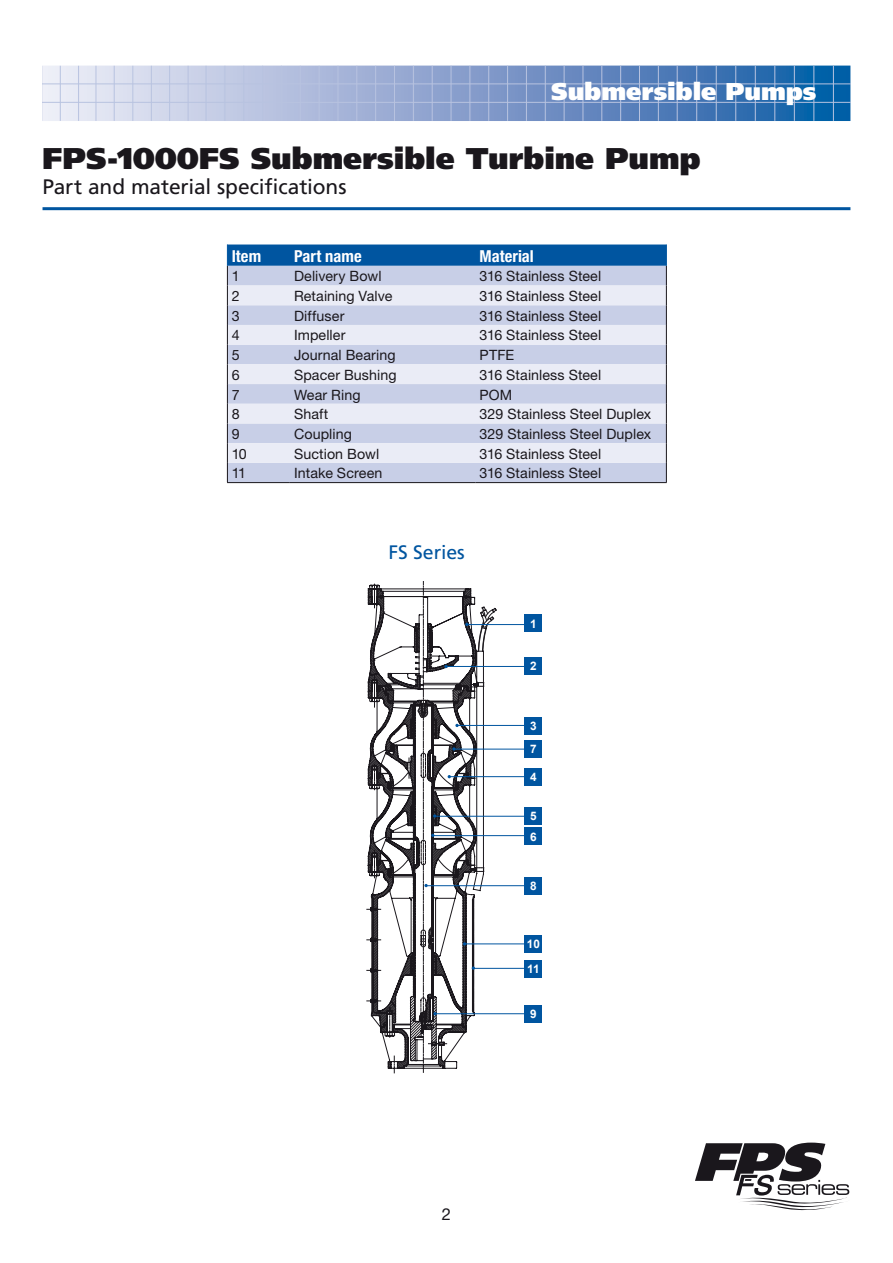
<style>
.page{position:relative;width:893px;height:1263px;background:#fff}
.page>*{position:absolute;margin:0;border:0;box-sizing:border-box;transform-origin:0 0}
.t1{font:900 30px "Frutiger CE";letter-spacing:-.005em;color:#1a171c}
.t2{font:900 24.3px "Frutiger CE";color:#fff}
.t3{font:21px "Frutiger CE";letter-spacing:-.005em;color:#1a171c}
.t4{font:19.5px "Frutiger CE";color:#0055a0}
.t5{font:700 condensed 16.5px "Helvetica Neue LT";color:#fff}
.t6{font:16.5px "Helvetica Neue LT";color:#1a171c}
.t7{font:14.25px "Helvetica Neue LT";letter-spacing:.01em;color:#1a171c}
.t8{font:700 11.7px/24.8px "Arial";color:#fff}
</style>
<div class="page">
<hr style="left:43px;top:207px;width:807px;height:3px;background:#0055a0">
<svg style="left:695px;top:1142px;width:155px;height:69px"></svg>
<svg style="left:227px;top:244px;width:440px;height:238px;background:#c3cfe6"></svg>
<hr style="left:227px;top:482px;width:63px;height:1px;background:#1a171c">
<hr style="left:290px;top:482px;width:185px;height:1px;background:#1a171c">
<hr style="left:475px;top:482px;width:192px;height:1px;background:#1a171c">
<svg style="left:44px;top:66px;width:806px;height:55px;background:#86a3cd"></svg>
<hr style="left:206px;top:66px;width:1px;height:55px;background:#b8c3e0">
<hr style="left:224px;top:66px;width:1px;height:55px;background:#b8c3e0">
<hr style="left:243px;top:66px;width:1px;height:55px;background:#b8c3e0">
<hr style="left:262px;top:66px;width:1px;height:55px;background:#b8c3e0">
<hr style="left:281px;top:66px;width:1px;height:55px;background:#b8c3e0">
<hr style="left:300px;top:66px;width:1px;height:55px;background:#b8c3e0">
<hr style="left:319px;top:66px;width:1px;height:55px;background:#b8c3e0">
<hr style="left:338px;top:66px;width:1px;height:55px;background:#b8c3e0">
<hr style="left:356px;top:66px;width:1px;height:55px;background:#b8c3e0">
<hr style="left:375px;top:66px;width:1px;height:55px;background:#b8c3e0">
<hr style="left:394px;top:66px;width:1px;height:55px;background:#b8c3e0">
<hr style="left:413px;top:66px;width:1px;height:55px;background:#b8c3e0">
<hr style="left:432px;top:66px;width:1px;height:55px;background:#b8c3e0">
<hr style="left:451px;top:66px;width:1px;height:55px;background:#b8c3e0">
<hr style="left:469px;top:66px;width:1px;height:55px;background:#b8c3e0">
<hr style="left:488px;top:66px;width:1px;height:55px;background:#b8c3e0">
<hr style="left:507px;top:66px;width:1px;height:55px;background:#b8c3e0">
<hr style="left:526px;top:66px;width:1px;height:55px;background:#b8c3e0">
<hr style="left:545px;top:66px;width:1px;height:55px;background:#b8c3e0">
<hr style="left:564px;top:66px;width:1px;height:55px;background:#b8c3e0">
<hr style="left:582px;top:66px;width:1px;height:55px;background:#b8c3e0">
<hr style="left:601px;top:66px;width:1px;height:55px;background:#b8c3e0">
<hr style="left:620px;top:66px;width:1px;height:55px;background:#b8c3e0">
<hr style="left:639px;top:66px;width:1px;height:55px;background:#b8c3e0">
<hr style="left:658px;top:66px;width:1px;height:55px;background:#b8c3e0">
<hr style="left:677px;top:66px;width:1px;height:55px;background:#b8c3e0">
<hr style="left:696px;top:66px;width:1px;height:55px;background:#b8c3e0">
<hr style="left:716px;top:66px;width:1px;height:55px;background:#b8c3e0">
<hr style="left:735px;top:66px;width:1px;height:55px;background:#b8c3e0">
<hr style="left:755px;top:66px;width:1px;height:55px;background:#b8c3e0">
<hr style="left:774px;top:66px;width:1px;height:55px;background:#b8c3e0">
<hr style="left:794px;top:66px;width:1px;height:55px;background:#b8c3e0">
<hr style="left:813px;top:66px;width:1px;height:55px;background:#b8c3e0">
<hr style="left:833px;top:66px;width:1px;height:55px;background:#b8c3e0">
<hr style="left:188px;top:66px;width:1px;height:55px;background:#b8c3e0">
<hr style="left:169px;top:66px;width:1px;height:55px;background:#b8c3e0">
<hr style="left:151px;top:66px;width:1px;height:55px;background:#b8c3e0">
<hr style="left:132px;top:66px;width:1px;height:55px;background:#b8c3e0">
<hr style="left:114px;top:66px;width:1px;height:55px;background:#b8c3e0">
<hr style="left:43px;top:83px;width:807px;height:1px;background:#b8c3e0">
<hr style="left:43px;top:102px;width:807px;height:1px;background:#b8c3e0">
<hr style="left:96px;top:66px;width:1px;height:55px;background:#b8c3e0">
<hr style="left:78px;top:66px;width:1px;height:55px;background:#b8c3e0">
<hr style="left:60px;top:66px;width:1px;height:55px;background:#b8c3e0">
<hr style="left:43px;top:66px;width:1px;height:55px;background:#b8c3e0">
<svg style="left:367px;top:584px;width:117px;height:489px"></svg>
<svg style="left:474px;top:867px;width:9px;height:5px"></svg>
<svg style="left:478px;top:607px;width:18px;height:44px"></svg>
<svg style="left:475px;top:682px;width:9px;height:5px"></svg>
<hr style="left:467px;top:624px;width:61px;height:1px;background:#0055a0">
<div style="left:524px;top:614px;width:18px;height:18px;background:#0055a0"></div>
<hr style="left:447px;top:666px;width:82px;height:1px;background:#0055a0">
<div style="left:524px;top:657px;width:18px;height:18px;background:#0055a0"></div>
<hr style="left:457px;top:725px;width:71px;height:1px;background:#0055a0">
<div style="left:524px;top:717px;width:18px;height:18px;background:#0055a0"></div>
<hr style="left:450px;top:776px;width:76px;height:1px;background:#0055a0">
<div style="left:524px;top:768px;width:18px;height:18px;background:#0055a0"></div>
<hr style="left:433px;top:835px;width:94px;height:1px;background:#0055a0">
<div style="left:524px;top:827px;width:18px;height:18px;background:#0055a0"></div>
<hr style="left:435px;top:816px;width:92px;height:1px;background:#0055a0">
<div style="left:524px;top:807px;width:18px;height:18px;background:#0055a0"></div>
<hr style="left:454px;top:749px;width:73px;height:1px;background:#0055a0">
<svg style="left:452px;top:747px;width:4px;height:4px"></svg>
<div style="left:524px;top:740px;width:18px;height:18px;background:#0055a0"></div>
<hr style="left:427px;top:885px;width:99px;height:1px;background:#0055a0">
<div style="left:524px;top:877px;width:18px;height:18px;background:#0055a0"></div>
<hr style="left:435px;top:1013px;width:91px;height:1px;background:#0055a0">
<svg style="left:410px;top:581px;width:27px;height:491px"></svg>
<div style="left:524px;top:1005px;width:18px;height:18px;background:#0055a0"></div>
<hr style="left:465px;top:943px;width:61px;height:1px;background:#0055a0">
<div style="left:524px;top:935px;width:18px;height:18px;background:#0055a0"></div>
<hr style="left:473px;top:968px;width:55px;height:1px;background:#0055a0">
<div style="left:524px;top:960px;width:18px;height:17px;background:#0055a0"></div>
<h2 class="t2" style="left:551px;top:77px;width:267px">Submersible Pumps</h2>
<h1 class="t1" style="left:43px;top:140px;width:660px">FPS-1000FS Submersible Turbine Pump</h1>
<h3 class="t3" style="left:43px;top:175px;width:306px">Part and material specifications</h3>
<p class="t5" style="left:232px;top:246px;width:31px">Item</p>
<p class="t5" style="left:294px;top:246px;width:69px">Part name</p>
<p class="t5" style="left:480px;top:246px;width:56px">Material</p>
<p class="t7" style="left:232px;top:268px;width:9px">1</p>
<p class="t7" style="left:294px;top:268px;width:89px">Delivery Bowl</p>
<p class="t7" style="left:480px;top:268px;width:123px">316 Stainless Steel</p>
<p class="t7" style="left:232px;top:287px;width:9px">2</p>
<p class="t7" style="left:294px;top:287px;width:100px">Retaining Valve</p>
<p class="t7" style="left:480px;top:287px;width:123px">316 Stainless Steel</p>
<p class="t7" style="left:232px;top:307px;width:9px">3</p>
<p class="t7" style="left:294px;top:307px;width:52px">Diffuser</p>
<p class="t7" style="left:480px;top:307px;width:123px">316 Stainless Steel</p>
<p class="t7" style="left:232px;top:327px;width:9px">4</p>
<p class="t7" style="left:294px;top:327px;width:53px">Impeller</p>
<p class="t7" style="left:480px;top:327px;width:123px">316 Stainless Steel</p>
<p class="t7" style="left:232px;top:347px;width:9px">5</p>
<p class="t7" style="left:294px;top:347px;width:103px">Journal Bearing</p>
<p class="t7" style="left:480px;top:347px;width:36px">PTFE</p>
<p class="t7" style="left:232px;top:366px;width:9px">6</p>
<p class="t7" style="left:294px;top:366px;width:104px">Spacer Bushing</p>
<p class="t7" style="left:480px;top:366px;width:123px">316 Stainless Steel</p>
<p class="t7" style="left:232px;top:386px;width:9px">7</p>
<p class="t7" style="left:294px;top:386px;width:68px">Wear Ring</p>
<p class="t7" style="left:480px;top:386px;width:34px">POM</p>
<p class="t7" style="left:232px;top:406px;width:9px">8</p>
<p class="t7" style="left:294px;top:406px;width:36px">Shaft</p>
<p class="t7" style="left:480px;top:406px;width:173px">329 Stainless Steel Duplex</p>
<p class="t7" style="left:232px;top:425px;width:9px">9</p>
<p class="t7" style="left:294px;top:425px;width:59px">Coupling</p>
<p class="t7" style="left:480px;top:425px;width:173px">329 Stainless Steel Duplex</p>
<p class="t7" style="left:232px;top:445px;width:17px">10</p>
<p class="t7" style="left:294px;top:445px;width:87px">Suction Bowl</p>
<p class="t7" style="left:480px;top:445px;width:123px">316 Stainless Steel</p>
<p class="t7" style="left:232px;top:465px;width:16px">11</p>
<p class="t7" style="left:294px;top:465px;width:90px">Intake Screen</p>
<p class="t7" style="left:480px;top:465px;width:123px">316 Stainless Steel</p>
<h3 class="t4" style="left:388px;top:541px;width:78px">FS Series</h3>
<p class="t8" style="left:530px;top:612px;width:8px">1</p>
<p class="t8" style="left:530px;top:654px;width:8px">2</p>
<p class="t8" style="left:530px;top:714px;width:8px">3</p>
<p class="t8" style="left:530px;top:737px;width:8px">7</p>
<p class="t8" style="left:530px;top:765px;width:8px">4</p>
<p class="t8" style="left:530px;top:804px;width:8px">5</p>
<p class="t8" style="left:530px;top:824px;width:8px">6</p>
<p class="t8" style="left:530px;top:874px;width:8px">8</p>
<p class="t8" style="left:527px;top:932px;width:15px">10<br>11</p>
<p class="t8" style="left:530px;top:1002px;width:8px">9</p>
<p class="t6" style="left:442px;top:1205px;width:11px">2</p>
</div>
